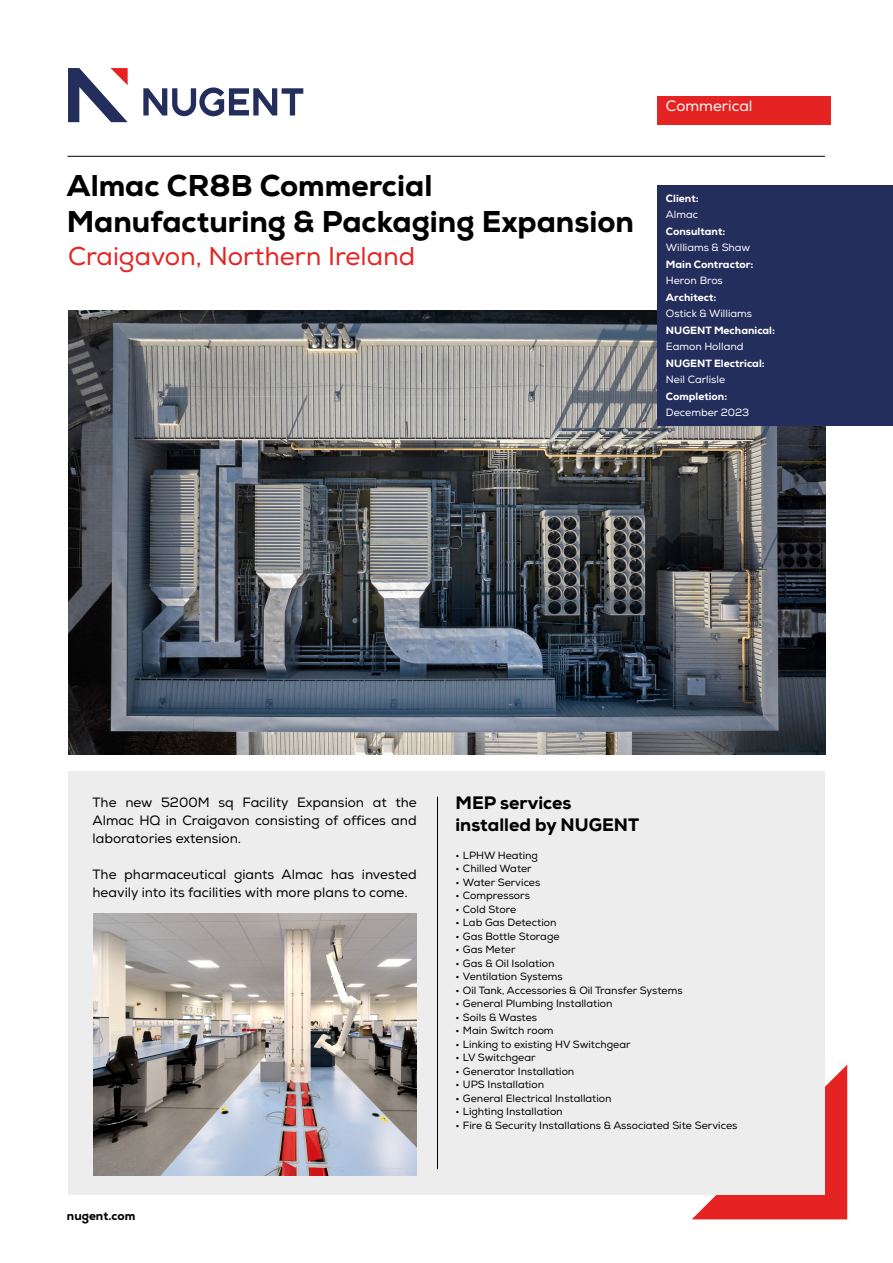
<style>
.page{position:relative;width:893px;height:1263px;background:#fff}
.page>*{position:absolute;margin:0;border:0;box-sizing:border-box;transform-origin:0 0}
.t1{font:800 30px/36px "Nexa";color:#000}
.t2{font:25.65px "Nexa";color:#e52322}
.t3{font:800 18px/21.6px "Nexa";color:#000}
.t4{font:15px "Nexa";color:#fff}
.t5{font:13.5px/18px "Nexa";color:#000;text-align:justify}
.t6{font:800 12px "Nexa";color:#000}
.t7{font:10.5px "Nexa";color:#000}
.t8{font:800 10.5px "Nexa";color:#fff}
.t9{font:10.5px "Nexa";color:#fff}
</style>
<div class="page">
<svg style="left:692px;top:1065px;width:155px;height:154px;background:#e73433"></svg>
<div style="left:68px;top:771px;width:757px;height:424px;background:#ededed"></div>
<svg style="left:143px;top:87px;width:160px;height:29px"></svg>
<svg style="left:68px;top:68px;width:60px;height:54px"></svg>
<hr style="left:68px;top:156px;width:757px;height:1px;background:#000">
<div style="left:658px;top:97px;width:173px;height:28px;background:#e52322"></div>
<hr style="left:437px;top:797px;width:1px;height:372px;background:#000">
<img style="left:69px;top:310px;width:756px;height:444px">
<div style="left:658px;top:185px;width:235px;height:240px;background:#242e5d"></div>
<img style="left:93px;top:913px;width:324px;height:263px">
<h1 class="t1" style="left:67px;top:168px;width:568px">Almac CR8B Commercial<br>Manufacturing &amp; Packaging Expansion</h1>
<h2 class="t2" style="left:68px;top:241px;width:349px">Craigavon, Northern Ireland</h2>
<h3 class="t4" style="left:666px;top:97px;width:88px">Commerical</h3>
<p class="t8" style="left:666px;top:192px;width:34px">Client:</p>
<p class="t9" style="left:666px;top:209px;width:34px">Almac</p>
<p class="t8" style="left:666px;top:225px;width:61px">Consultant:</p>
<p class="t9" style="left:666px;top:242px;width:86px">Williams &amp; Shaw</p>
<p class="t8" style="left:666px;top:258px;width:89px">Main Contractor:</p>
<p class="t9" style="left:666px;top:275px;width:58px">Heron Bros</p>
<p class="t8" style="left:666px;top:291px;width:52px">Architect:</p>
<p class="t9" style="left:666px;top:308px;width:88px">Ostick &amp; Williams</p>
<p class="t8" style="left:666px;top:324px;width:110px">NUGENT Mechanical:</p>
<p class="t9" style="left:666px;top:341px;width:79px">Eamon Holland</p>
<p class="t8" style="left:666px;top:357px;width:100px">NUGENT Electrical:</p>
<p class="t9" style="left:666px;top:373px;width:61px">Neil Carlisle</p>
<p class="t8" style="left:666px;top:390px;width:63px">Completion:</p>
<p class="t9" style="left:666px;top:406px;width:85px">December 2023</p>
<p class="t5" style="left:92px;top:794px;width:326px">The new 5200M sq Facility Expansion at the Almac HQ in Craigavon consisting of offices and laboratories extension.</p>
<p class="t5" style="left:92px;top:866px;width:326px">The pharmaceutical giants Almac has invested heavily into its facilities with more plans to come.</p>
<p class="t6" style="left:67px;top:1209px;width:70px">nugent.com</p>
<h3 class="t3" style="left:455px;top:792px;width:185px">MEP services installed by NUGENT</h3>
<p class="t7" style="left:455px;top:849px;width:84px">• LPHW Heating</p>
<p class="t7" style="left:455px;top:862px;width:78px">• Chilled Water</p>
<p class="t7" style="left:455px;top:876px;width:86px">• Water Services</p>
<p class="t7" style="left:455px;top:889px;width:76px">• Compressors</p>
<p class="t7" style="left:455px;top:903px;width:62px">• Cold Store</p>
<p class="t7" style="left:455px;top:916px;width:103px">• Lab Gas Detection</p>
<p class="t7" style="left:455px;top:930px;width:106px">• Gas Bottle Storage</p>
<p class="t7" style="left:455px;top:943px;width:62px">• Gas Meter</p>
<p class="t7" style="left:455px;top:957px;width:101px">• Gas &amp; Oil Isolation</p>
<p class="t7" style="left:455px;top:970px;width:109px">• Ventilation Systems</p>
<p class="t7" style="left:455px;top:984px;width:229px">• Oil Tank, Accessories &amp; Oil Transfer Systems</p>
<p class="t7" style="left:455px;top:997px;width:159px">• General Plumbing Installation</p>
<p class="t7" style="left:455px;top:1011px;width:83px">• Soils &amp; Wastes</p>
<p class="t7" style="left:455px;top:1024px;width:100px">• Main Switch room</p>
<p class="t7" style="left:455px;top:1038px;width:177px">• Linking to existing HV Switchgear</p>
<p class="t7" style="left:455px;top:1051px;width:82px">• LV Switchgear</p>
<p class="t7" style="left:455px;top:1065px;width:120px">• Generator Installation</p>
<p class="t7" style="left:455px;top:1078px;width:90px">• UPS Installation</p>
<p class="t7" style="left:455px;top:1092px;width:158px">• General Electrical Installation</p>
<p class="t7" style="left:455px;top:1105px;width:109px">• Lighting Installation</p>
<p class="t7" style="left:455px;top:1119px;width:283px">• Fire &amp; Security Installations &amp; Associated Site Services</p>
</div>
